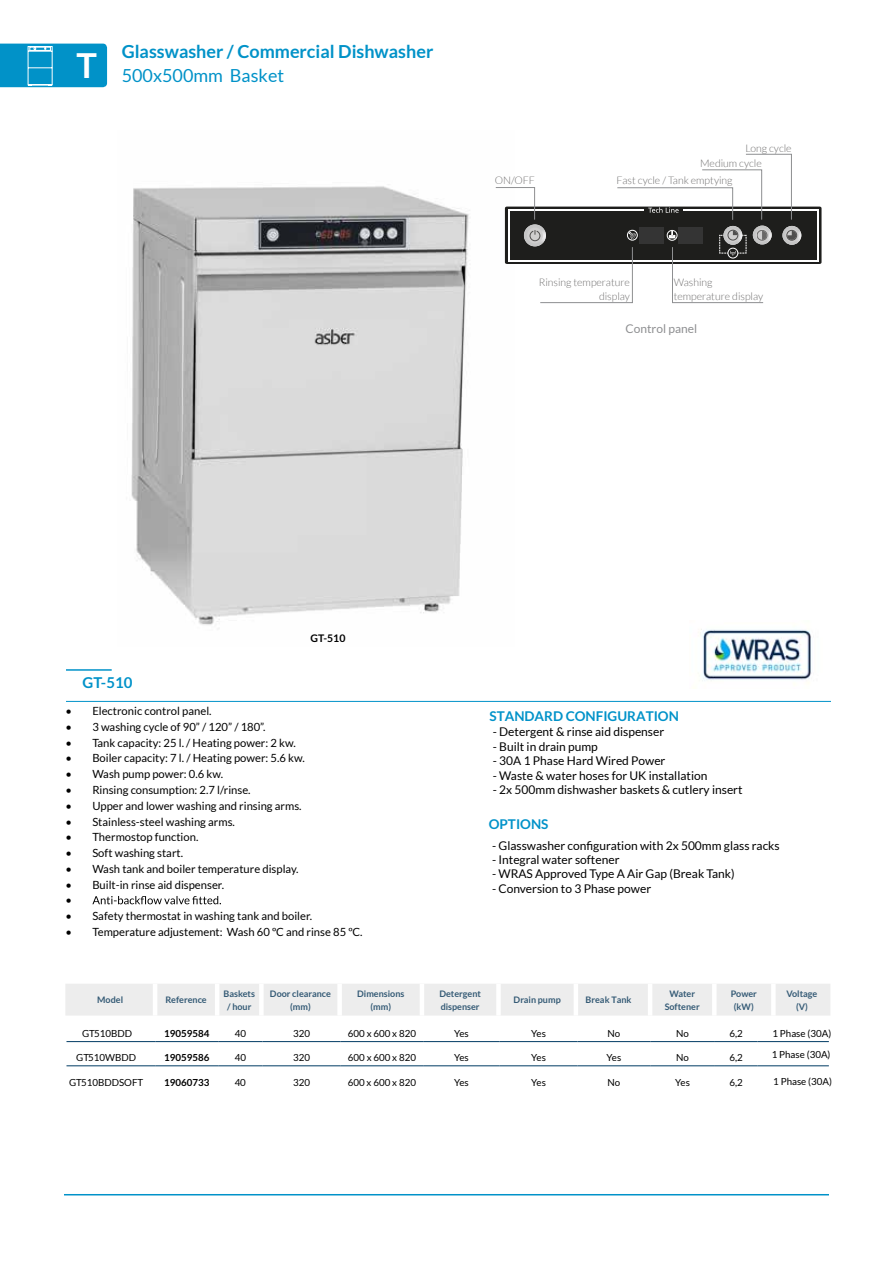
<style>
.page{position:relative;width:893px;height:1263px;background:#fff}
.page>*{position:absolute;margin:0;border:0;box-sizing:border-box;transform-origin:0 0}
.t1{font:700 18px/24px "Lato";color:#0192c8}
.t2{font:700 15px "Lato";color:#0092c9}
.t3{font:700 13.5px "Lato";color:#0092c9}
.t4{font:12px "Lato";color:#000}
.t5{font:12px "Lato";color:#8e8f91}
.t6{font:11.25px/15.8px "Lato";color:#000}
.t7{font:300 10.5px/13.5px "Lato";color:#706f6f;text-align:right}
.t8{font:700 10.5px "Lato";color:#000}
.t9{font:9.75px "Lato";color:#000}
.t10{font:700 9.75px "Lato";color:#000}
.t11{font:700 9px/13.5px "Lato";color:#345a75;text-align:center}
.s1{font-weight:400}
</style>
<div class="page">
<img style="left:131px;top:186px;width:338px;height:443px">
<svg style="left:92px;top:896px;width:129px;height:8px"></svg>
<hr style="left:66px;top:1041px;width:89px;height:1px;background:#003b64">
<hr style="left:155px;top:1041px;width:63px;height:1px;background:#003b64">
<hr style="left:218px;top:1041px;width:44px;height:1px;background:#003b64">
<hr style="left:262px;top:1041px;width:79px;height:1px;background:#003b64">
<hr style="left:341px;top:1041px;width:82px;height:1px;background:#003b64">
<hr style="left:423px;top:1041px;width:77px;height:1px;background:#003b64">
<hr style="left:500px;top:1041px;width:77px;height:1px;background:#003b64">
<hr style="left:577px;top:1041px;width:73px;height:1px;background:#003b64">
<hr style="left:650px;top:1041px;width:65px;height:1px;background:#003b64">
<hr style="left:715px;top:1041px;width:43px;height:1px;background:#003b64">
<hr style="left:758px;top:1041px;width:71px;height:1px;background:#003b64">
<hr style="left:66px;top:1065px;width:89px;height:1px;background:#003b64">
<hr style="left:155px;top:1065px;width:63px;height:1px;background:#003b64">
<hr style="left:218px;top:1065px;width:44px;height:1px;background:#003b64">
<hr style="left:262px;top:1065px;width:79px;height:1px;background:#003b64">
<hr style="left:341px;top:1065px;width:82px;height:1px;background:#003b64">
<hr style="left:423px;top:1065px;width:77px;height:1px;background:#003b64">
<hr style="left:500px;top:1065px;width:77px;height:1px;background:#003b64">
<hr style="left:577px;top:1065px;width:73px;height:1px;background:#003b64">
<hr style="left:650px;top:1065px;width:65px;height:1px;background:#003b64">
<hr style="left:715px;top:1065px;width:43px;height:1px;background:#003b64">
<hr style="left:758px;top:1065px;width:71px;height:1px;background:#003b64">
<div style="left:65px;top:984px;width:765px;height:31px;background:#ededed"></div>
<hr style="left:153px;top:984px;width:4px;height:31px;background:#fff">
<hr style="left:215px;top:984px;width:4px;height:31px;background:#fff">
<div style="left:259px;top:984px;width:5px;height:31px;background:#fff"></div>
<div style="left:337px;top:984px;width:5px;height:31px;background:#fff"></div>
<hr style="left:420px;top:984px;width:4px;height:31px;background:#fff">
<div style="left:496px;top:984px;width:5px;height:31px;background:#fff"></div>
<hr style="left:574px;top:984px;width:4px;height:31px;background:#fff">
<hr style="left:648px;top:984px;width:4px;height:31px;background:#fff">
<div style="left:712px;top:984px;width:5px;height:31px;background:#fff"></div>
<div style="left:771px;top:984px;width:5px;height:31px;background:#fff"></div>
<hr style="left:66px;top:701px;width:765px;height:1px;background:#0092c9">
<hr style="left:66px;top:669px;width:46px;height:2px;background:#0092c9">
<svg style="left:495px;top:154px;width:326px;height:149px"></svg>
<svg style="left:0;top:44px;width:107px;height:43px"></svg>
<hr style="left:64px;top:1194px;width:765px;height:1px;background:#0092c9">
<img style="left:700px;top:629px;width:112px;height:54px">
<p class="t1" style="left:76px;top:39px;width:358px;text-indent:45px">Glasswasher / Commercial Dishwasher<br><sup>T</sup> <span class="s1">500x500mm Basket</span></p>
<p class="t7" style="left:745px;top:141px;width:48px">Long cycle</p>
<p class="t7" style="left:700px;top:157px;width:63px">Medium cycle</p>
<p class="t7" style="left:495px;top:174px;width:42px">ON/OFF</p>
<p class="t7" style="left:616px;top:174px;width:118px">Fast cycle / Tank emptying</p>
<p class="t7" style="left:539px;top:276px;width:93px">Rinsing temperature display</p>
<p class="t7" style="left:674px;top:276px;width:91px;text-align:left">Washing temperature display</p>
<p class="t5" style="left:626px;top:322px;width:73px">Control panel</p>
<p class="t8" style="left:311px;top:632px;width:36px">GT-510</p>
<p class="t2" style="left:83px;top:674px;width:51px">GT-510</p>
<p class="t6" style="left:65px;top:703px;width:148px">• Electronic control panel.</p>
<p class="t6" style="left:65px;top:719px;width:202px">• 3 washing cycle of 90” / 120” / 180”.</p>
<p class="t6" style="left:65px;top:735px;width:232px">• Tank capacity: 25 l. / Heating power: 2 kw.</p>
<p class="t6" style="left:65px;top:750px;width:241px">• Boiler capacity: 7 l. / Heating power: 5.6 kw.</p>
<p class="t6" style="left:65px;top:766px;width:159px">• Wash pump power: 0.6 kw.</p>
<p class="t6" style="left:65px;top:782px;width:187px">• Rinsing consumption: 2.7 l/rinse.</p>
<p class="t6" style="left:65px;top:798px;width:238px">• Upper and lower washing and rinsing arms.</p>
<p class="t6" style="left:65px;top:813px;width:171px">• Stainless-steel washing arms.</p>
<p class="t6" style="left:65px;top:829px;width:135px">• Thermostop function.</p>
<p class="t6" style="left:65px;top:845px;width:119px">• Soft washing start.</p>
<p class="t6" style="left:65px;top:861px;width:235px">• Wash tank and boiler temperature display.</p>
<p class="t6" style="left:65px;top:876px;width:160px">• Built-in rinse aid dispenser. •</p>
<p class="t6" style="left:65px;top:908px;width:248px">• Safety thermostat in washing tank and boiler.</p>
<p class="t6" style="left:65px;top:924px;width:299px">• Temperature adjustement: Wash 60 ºC and rinse 85 ºC.</p>
<p class="t3" style="left:489px;top:708px;width:191px">STANDARD CONFIGURATION</p>
<p class="t4" style="left:493px;top:725px;width:173px">- Detergent &amp; rinse aid dispenser</p>
<p class="t4" style="left:493px;top:740px;width:107px">- Built in drain pump</p>
<p class="t4" style="left:493px;top:754px;width:174px">- 30A 1 Phase Hard Wired Power</p>
<p class="t4" style="left:493px;top:769px;width:216px">- Waste &amp; water hoses for UK installation</p>
<p class="t4" style="left:493px;top:783px;width:251px">- 2x 500mm dishwasher baskets &amp; cutlery insert</p>
<p class="t3" style="left:489px;top:817px;width:61px">OPTIONS</p>
<p class="t4" style="left:492px;top:839px;width:289px">- Glasswasher configuration with 2x 500mm glass racks</p>
<p class="t4" style="left:492px;top:853px;width:129px">- Integral water softener</p>
<p class="t4" style="left:492px;top:867px;width:244px">- WRAS Approved Type A Air Gap (Break Tank)</p>
<p class="t4" style="left:492px;top:882px;width:161px">- Conversion to 3 Phase power</p>
<p class="t11" style="left:97px;top:993px;width:27px">Model</p>
<p class="t11" style="left:165px;top:993px;width:43px">Reference</p>
<p class="t11" style="left:224px;top:986px;width:33px">Baskets / hour</p>
<p class="t11" style="left:270px;top:986px;width:63px">Door clearance (mm)</p>
<p class="t11" style="left:357px;top:986px;width:49px">Dimensions (mm)</p>
<p class="t11" style="left:439px;top:986px;width:43px;text-align:left">Detergent dispenser</p>
<p class="t11" style="left:514px;top:993px;width:49px">Drain pump</p>
<p class="t11" style="left:586px;top:993px;width:47px">Break Tank</p>
<p class="t11" style="left:665px;top:986px;width:36px">Water<br>Softener</p>
<p class="t11" style="left:731px;top:986px;width:28px">Power (kW)</p>
<p class="t11" style="left:786px;top:986px;width:33px">Voltage (V)</p>
<p class="t9" style="left:82px;top:1027px;width:51px">GT510BDD</p>
<p class="t10" style="left:164px;top:1027px;width:47px">19059584</p>
<p class="t9" style="left:235px;top:1027px;width:13px">40</p>
<p class="t9" style="left:293px;top:1027px;width:18px">320</p>
<p class="t9" style="left:348px;top:1027px;width:70px">600 x 600 x 820</p>
<p class="t9" style="left:454px;top:1027px;width:16px">Yes</p>
<p class="t9" style="left:531px;top:1027px;width:16px">Yes</p>
<p class="t9" style="left:607px;top:1027px;width:14px">No</p>
<p class="t9" style="left:676px;top:1027px;width:14px">No</p>
<p class="t9" style="left:730px;top:1027px;width:15px">6,2</p>
<p class="t9" style="left:772px;top:1027px;width:60px">1 Phase (30A)</p>
<p class="t9" style="left:76px;top:1052px;width:61px">GT510WBDD</p>
<p class="t10" style="left:164px;top:1051px;width:47px">19059586</p>
<p class="t9" style="left:235px;top:1052px;width:13px">40</p>
<p class="t9" style="left:293px;top:1052px;width:18px">320</p>
<p class="t9" style="left:348px;top:1052px;width:70px">600 x 600 x 820</p>
<p class="t9" style="left:454px;top:1052px;width:16px">Yes</p>
<p class="t9" style="left:531px;top:1052px;width:16px">Yes</p>
<p class="t9" style="left:606px;top:1052px;width:16px">Yes</p>
<p class="t9" style="left:676px;top:1052px;width:14px">No</p>
<p class="t9" style="left:730px;top:1052px;width:15px">6,2</p>
<p class="t9" style="left:69px;top:1077px;width:76px">GT510BDDSOFT</p>
<p class="t10" style="left:164px;top:1077px;width:47px">19060733</p>
<p class="t9" style="left:235px;top:1077px;width:13px">40</p>
<p class="t9" style="left:293px;top:1077px;width:18px">320</p>
<p class="t9" style="left:348px;top:1077px;width:70px">600 x 600 x 820</p>
<p class="t9" style="left:454px;top:1077px;width:16px">Yes</p>
<p class="t9" style="left:531px;top:1077px;width:16px">Yes</p>
<p class="t9" style="left:607px;top:1077px;width:14px">No</p>
<p class="t9" style="left:675px;top:1077px;width:16px">Yes</p>
<p class="t9" style="left:729px;top:1077px;width:15px">6,2</p>
<p class="t9" style="left:772px;top:1049px;width:60px">1 Phase (30A)</p>
<p class="t9" style="left:773px;top:1075px;width:60px">1 Phase (30A)</p>
</div>
